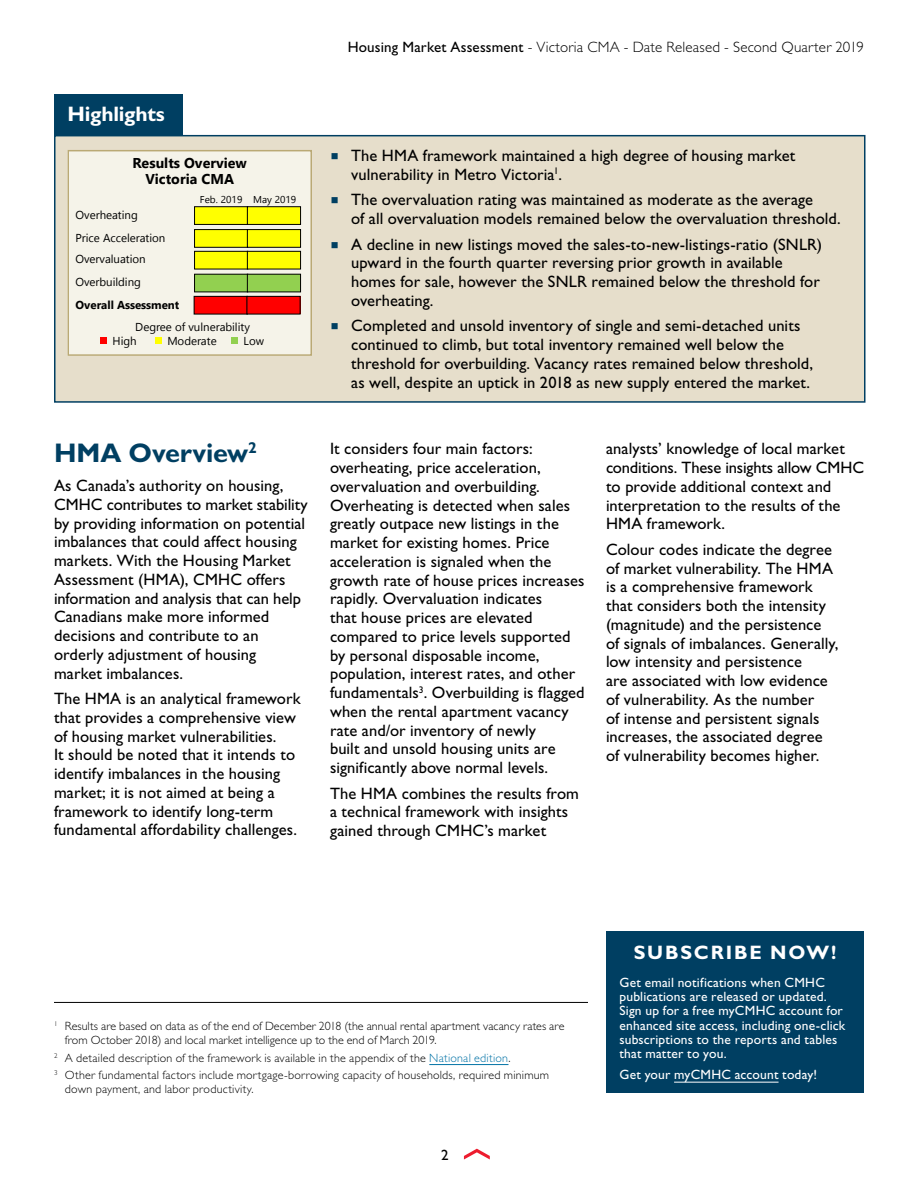
<style>
.page{position:relative;width:918px;height:1188px;background:#fff}
.page>*{position:absolute;margin:0;border:0;box-sizing:border-box;transform-origin:0 0}
.t1{font:700 27px "Gill Sans Std";letter-spacing:-.005em;color:#003f62}
.t2{font:700 21px "Gill Sans Std";letter-spacing:-.01em;color:#fff}
.t3{font:700 19.5px "Gill Sans Std";letter-spacing:.09em;color:#fff}
.t4{font:16.5px/18.8px "Gill Sans Std";letter-spacing:.005em;color:#000}
.t5{font:300 15px "Gill Sans Std";letter-spacing:.01em;color:#000}
.t6{font:15px "Gill Sans Std";color:#000}
.t7{font:700 14.25px/15.9px "Gadugi";color:#000;text-align:center}
.t8{font:13.5px/14.2px "Gill Sans Std";letter-spacing:.015em;color:#fff}
.t9{font:300 12px/14.4px "Gill Sans Std";letter-spacing:.015em;color:#000}
.t10{font:11.55px/22.4px "Gadugi";color:#000}
.t11{font:700 11.55px "Gadugi";letter-spacing:-.005em;color:#000}
.t12{font:9.9px "Gadugi";letter-spacing:-.005em;color:#000}
.s1{font-weight:400}
.s2{color:#0072a6}
</style>
<div class="page">
<div style="left:606px;top:932px;width:258px;height:162px;background:#003f62"></div>
<hr style="left:674px;top:1082px;width:105px;height:1px;background:#fff">
<svg style="left:464px;top:1149px;width:26px;height:11px"></svg>
<div style="left:55px;top:136px;width:810px;height:266px;background:#e6decb"></div>
<div style="left:54px;top:135px;width:812px;height:268px;border:2px solid #003f62"></div>
<div style="left:54px;top:94px;width:128px;height:41px;background:#003f62"></div>
<div style="left:68px;top:150px;width:244px;height:206px;background:#f5f3e9"></div>
<div style="left:195px;top:207px;width:53px;height:17px;background:#ff0"></div>
<div style="left:194px;top:206px;width:54px;height:19px;border:1px solid #000"></div>
<div style="left:247px;top:207px;width:54px;height:17px;background:#ff0"></div>
<div style="left:247px;top:206px;width:54px;height:19px;border:1px solid #000"></div>
<div style="left:195px;top:230px;width:53px;height:17px;background:#ff0"></div>
<div style="left:194px;top:229px;width:54px;height:19px;border:1px solid #000"></div>
<div style="left:247px;top:230px;width:54px;height:17px;background:#ff0"></div>
<div style="left:247px;top:229px;width:54px;height:19px;border:1px solid #000"></div>
<div style="left:195px;top:251px;width:53px;height:18px;background:#ff0"></div>
<div style="left:194px;top:251px;width:54px;height:18px;border:1px solid #000"></div>
<div style="left:247px;top:251px;width:54px;height:18px;background:#ff0"></div>
<div style="left:247px;top:251px;width:54px;height:18px;border:1px solid #000"></div>
<div style="left:195px;top:274px;width:53px;height:18px;background:#92d050"></div>
<div style="left:247px;top:274px;width:54px;height:18px;background:#92d050"></div>
<div style="left:194px;top:296px;width:53px;height:18px;background:#f00"></div>
<div style="left:194px;top:296px;width:54px;height:18px;border:1px solid #000"></div>
<div style="left:247px;top:296px;width:53px;height:18px;background:#f00"></div>
<div style="left:247px;top:296px;width:53px;height:18px;border:1px solid #000"></div>
<svg style="left:101px;top:338px;width:6px;height:6px"></svg>
<div style="left:155px;top:338px;width:7px;height:6px;background:#ff0"></div>
<svg style="left:232px;top:338px;width:6px;height:6px"></svg>
<div style="left:68px;top:150px;width:244px;height:206px;border:2px solid #baa975"></div>
<hr style="left:429px;top:1064px;width:80px;height:1px;background:#0072a6">
<hr style="left:54px;top:1002px;width:534px;height:1px;background:#000">
<p class="t2" style="left:68px;top:101px;width:99px">Highlights</p>
<p class="t7" style="left:132px;top:155px;width:116px">Results Overview<br>Victoria CMA</p>
<p class="t10" style="left:76px;top:203px;width:64px">Overheating</p>
<p class="t12" style="left:200px;top:194px;width:98px">Feb. 2019 May 2019</p>
<p class="t10" style="left:75px;top:226px;width:92px">Price Acceleration<br>Overvaluation<br>Overbuilding</p>
<p class="t11" style="left:76px;top:298px;width:105px">Overall Assessment</p>
<p class="t10" style="left:113px;top:329px;width:26px">High</p>
<p class="t10" style="left:167px;top:329px;width:51px">Moderate</p>
<p class="t10" style="left:244px;top:329px;width:22px">Low</p>
<p class="t10" style="left:135px;top:316px;width:116px">Degree of vulnerability</p>
<h1 class="t1" style="left:54px;top:437px;width:204px">HMA Overview<sup>2</sup></h1>
<p class="t4" style="left:54px;top:476px;width:255px">As Canada’s authority on housing,<br>CMHC contributes to market stability by providing information on potential imbalances that could affect housing markets. With the Housing Market<br>Assessment (HMA), CMHC offers information and analysis that can help<br>Canadians make more informed decisions and contribute to an orderly adjustment of housing market imbalances.</p>
<p class="t4" style="left:54px;top:689px;width:248px">The HMA is an analytical framework that provides a comprehensive view of housing market vulnerabilities.<br>It should be noted that it intends to identify imbalances in the housing market; it is not aimed at being a framework to identify long-term fundamental affordability challenges.</p>
<p class="t5" style="left:348px;top:39px;width:518px"><span class="s1">Housing Market Assessment</span> - Victoria CMA - Date Released - Second Quarter 2019</p>
<p class="t4" style="left:351px;top:146px;width:446px">The HMA framework maintained a high degree of housing market vulnerability in Metro Victoria<sup>1</sup>.</p>
<p class="t4" style="left:351px;top:191px;width:491px">The overvaluation rating was maintained as moderate as the average<br>of all overvaluation models remained below the overvaluation threshold.</p>
<p class="t4" style="left:351px;top:235px;width:473px">A decline in new listings moved the sales-to-new-listings-ratio (SNLR) upward in the fourth quarter reversing prior growth in available homes for sale, however the SNLR remained below the threshold for overheating.</p>
<p class="t4" style="left:351px;top:317px;width:463px">Completed and unsold inventory of single and semi-detached units continued to climb, but total inventory remained well below the threshold for overbuilding. Vacancy rates remained below threshold, as well, despite an uptick in 2018 as new supply entered the market.</p>
<p class="t4" style="left:330px;top:440px;width:256px">It considers four main factors: overheating, price acceleration, overvaluation and overbuilding.<br>Overheating is detected when sales greatly outpace new listings in the market for existing homes. Price acceleration is signaled when the growth rate of house prices increases rapidly. Overvaluation indicates<br>that house prices are elevated compared to price levels supported by personal disposable income, population, interest rates, and other fundamentals<sup>3</sup>. Overbuilding is flagged when the rental apartment vacancy rate and/or inventory of newly<br>built and unsold housing units are significantly above normal levels.</p>
<p class="t4" style="left:330px;top:784px;width:251px">The HMA combines the results from a technical framework with insights gained through CMHC’s market</p>
<p class="t4" style="left:606px;top:440px;width:260px">analysts’ knowledge of local market conditions. These insights allow CMHC to provide additional context and interpretation to the results of the<br>HMA framework.</p>
<p class="t4" style="left:606px;top:540px;width:234px">Colour codes indicate the degree of market vulnerability. The HMA is a comprehensive framework that considers both the intensity (magnitude) and the persistence of signals of imbalances. Generally, low intensity and persistence<br>are associated with low evidence of vulnerability. As the number<br>of intense and persistent signals increases, the associated degree of vulnerability becomes higher.</p>
<p class="t9" style="left:65px;top:1019px;width:501px;text-indent:-11px"><sup>1</sup> Results are based on data as of the end of December 2018 (the annual rental apartment vacancy rates are from October 2018) and local market intelligence up to the end of March 2019.</p>
<p class="t9" style="left:54px;top:1049px;width:497px;line-height:17.1px"><sup>2</sup> A detailed description of the framework is available in the appendix of the <span class="s2">National edition</span>.<br><sup>3</sup> Other fundamental factors include mortgage-borrowing capacity of households, required minimum</p>
<p class="t9" style="left:65px;top:1082px;width:190px">down payment, and labor productivity.</p>
<p class="t6" style="left:441px;top:1146px;width:9px">2</p>
<p class="t3" style="left:634px;top:941px;width:204px">SUBSCRIBE NOW!</p>
<p class="t8" style="left:620px;top:975px;width:227px">Get email notifications when CMHC publications are released or updated.<br>Sign up for a free myCMHC account for enhanced site access, including one-click subscriptions to the reports and tables that matter to you.</p>
<p class="t8" style="left:620px;top:1068px;width:199px">Get your myCMHC account today!</p>
</div>
